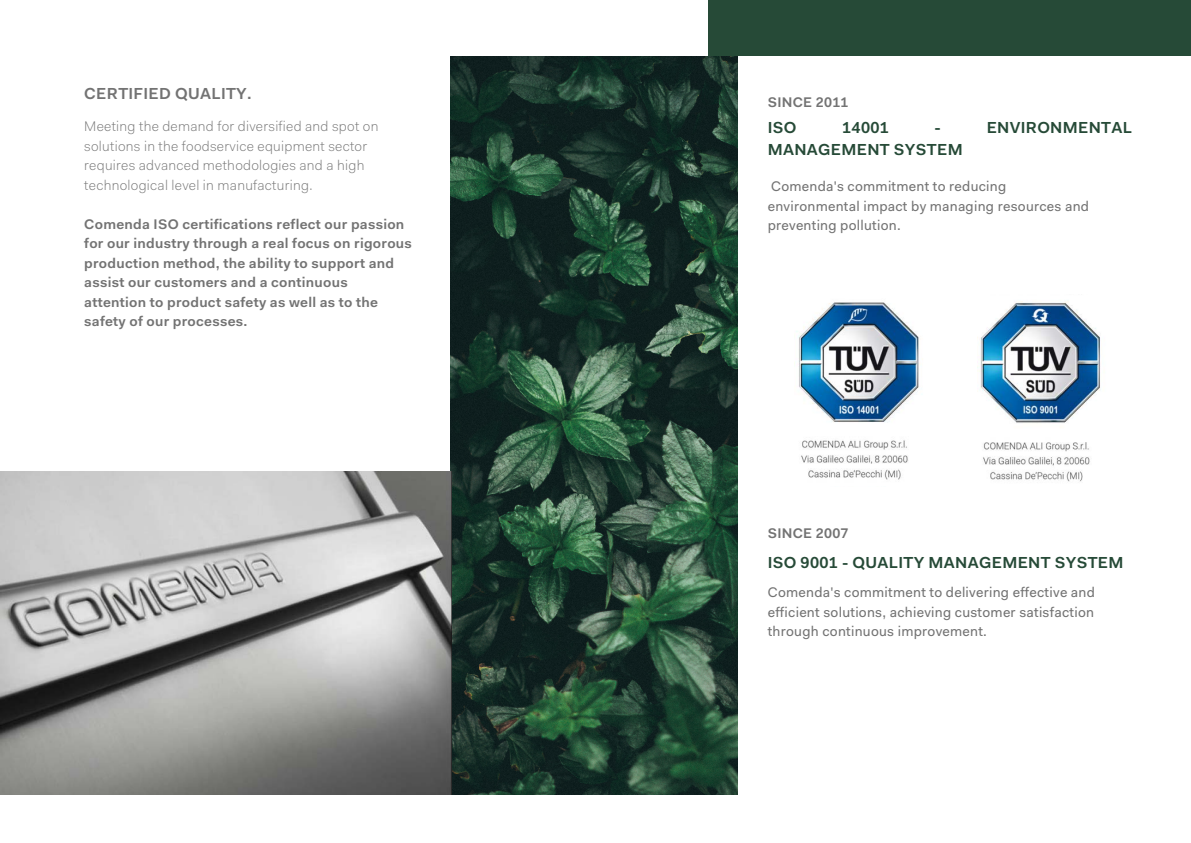
<style>
.page{position:relative;width:1191px;height:843px;background:#fff}
.page>*{position:absolute;margin:0;border:0;box-sizing:border-box;transform-origin:0 0}
.t1{font:600 16px "Fakt Pro";letter-spacing:.02em;color:#264a37}
.t2{font:600 16px "Fakt Pro";letter-spacing:.02em;color:#737373}
.t3{font:600 14px/19.5px "Fakt Pro";letter-spacing:.02em;color:#737373}
.t4{font:14px/19.5px "Fakt Pro";letter-spacing:.02em;color:#737373}
.t5{font:300 14px/19.5px "Fakt Pro";letter-spacing:.02em;color:#737373}
</style>
<div class="page">
<div style="left:708px;top:1px;width:482px;height:55px;background:#264a37"></div>
<img style="left:451px;top:56px;width:286px;height:738px">
<img style="left:794px;top:302px;width:126px;height:178px">
<img style="left:977px;top:300px;width:124px;height:182px">
<img style="left:0;top:471px;width:451px;height:323px">
<p class="t2" style="left:84px;top:83px;width:169px">CERTIFIED QUALITY.</p>
<p class="t5" style="left:84px;top:116px;width:295px">Meeting the demand for diversified and spot on solutions in the foodservice equipment sector requires advanced methodologies and a high technological level in manufacturing.</p>
<p class="t3" style="left:84px;top:214px;width:329px">Comenda ISO certifications reflect our passion for our industry through a real focus on rigorous production method, the ability to support and assist our customers and a continuous attention to product safety as well as to the safety of our processes.</p>
<p class="t3" style="left:767px;top:93px;width:82px">SINCE 2011</p>
<p class="t1" style="left:767px;top:117px;width:30px">ISO</p>
<p class="t1" style="left:842px;top:117px;width:48px">14001</p>
<p class="t1" style="left:934px;top:117px;width:8px">-</p>
<p class="t1" style="left:986px;top:117px;width:147px">ENVIRONMENTAL</p>
<p class="t1" style="left:767px;top:139px;width:196px">MANAGEMENT SYSTEM</p>
<p class="t4" style="left:767px;top:176px;width:323px">Comenda's commitment to reducing environmental impact by managing resources and preventing pollution.</p>
<p class="t3" style="left:767px;top:523px;width:82px">SINCE 2007</p>
<p class="t1" style="left:767px;top:551px;width:357px">ISO 9001 - QUALITY MANAGEMENT SYSTEM</p>
<p class="t4" style="left:767px;top:582px;width:328px;text-align:justify">Comenda's commitment to delivering effective and efficient solutions, achieving customer satisfaction through continuous improvement.</p>
</div>
